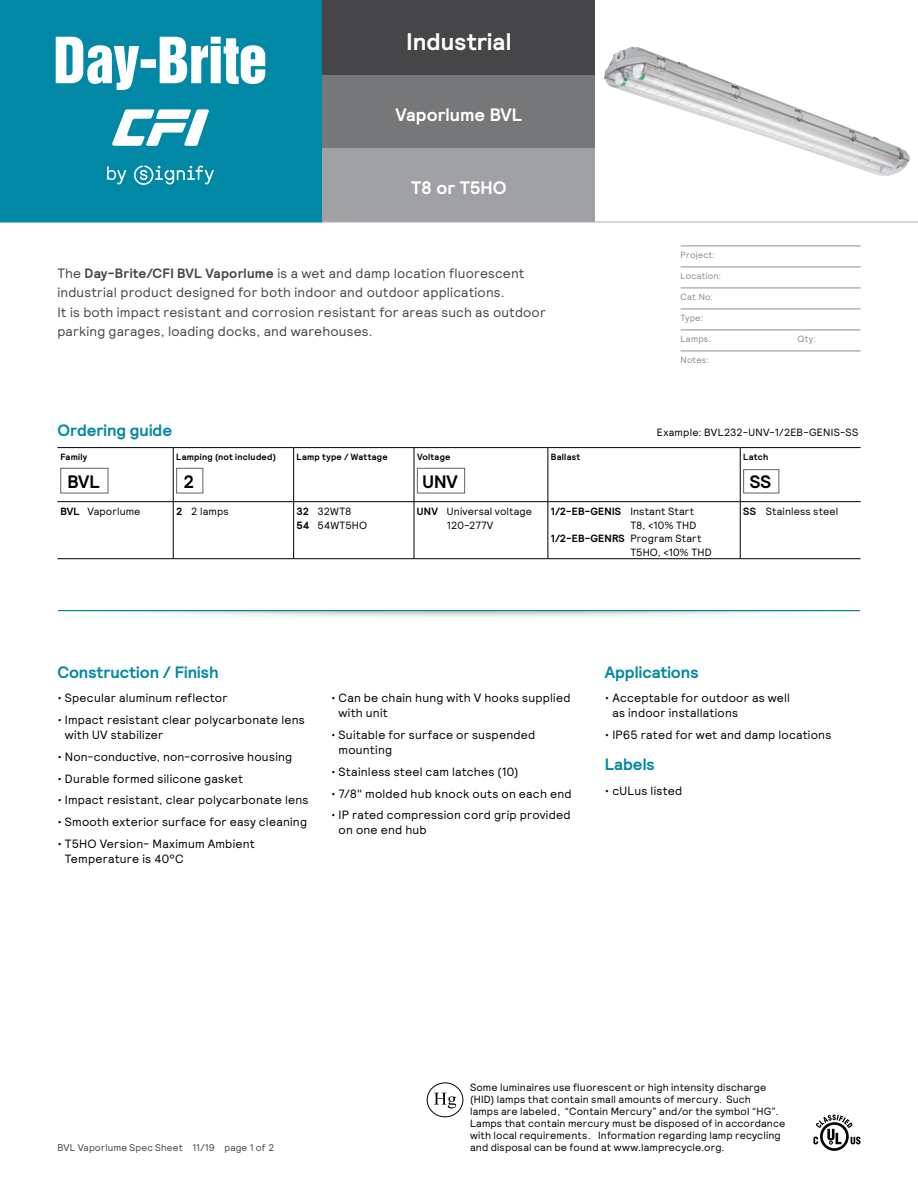
<style>
.page{position:relative;width:918px;height:1188px;background:#fff}
.page>*{position:absolute;margin:0;border:0;box-sizing:border-box;transform-origin:0 0}
.t1{font:700 24px "Relative";letter-spacing:.005em;color:#fff}
.t2{font:700 18px "Relative";color:#fff}
.t3{font:700 18px "Relative";letter-spacing:-.005em;color:#000}
.t4{font:700 16.5px "Relative";color:#0088a5}
.t5{font:13.5px/19.5px "Relative";letter-spacing:.015em;color:#464547}
.t6{font:12px/15px "Relative";letter-spacing:.02em;color:#000}
.t7{font:10.5px/12px "Relative";letter-spacing:.015em;color:#000}
.t8{font:700 10.5px "Relative";letter-spacing:.015em;color:#000}
.t9{font:9.75px "Relative";letter-spacing:.015em;color:#464547}
.t10{font:700 9px "Relative";letter-spacing:.03em;color:#000}
.t11{font:9px "Relative";letter-spacing:.02em;color:#8a8c8e}
.s1{font-weight:700}
.s2{font-weight:400}
</style>
<div class="page">
<div style="left:0;top:0;width:322px;height:222px;background:#0088a5"></div>
<div style="left:322px;top:0;width:274px;height:75px;background:#464547"></div>
<div style="left:322px;top:75px;width:274px;height:73px;background:#757779"></div>
<div style="left:322px;top:148px;width:274px;height:74px;background:#9fa1a4"></div>
<hr style="left:0;top:222px;width:322px;height:1px;background:#0088a5">
<hr style="left:322px;top:222px;width:274px;height:1px;background:#abadb0">
<hr style="left:596px;top:222px;width:322px;height:1px;background:#abadb0">
<svg style="left:56px;top:37px;width:209px;height:109px"></svg>
<svg style="left:107px;top:165px;width:107px;height:20px"></svg>
<hr style="left:681px;top:246px;width:180px;height:1px;background:#8a8c8e">
<hr style="left:681px;top:267px;width:180px;height:1px;background:#8a8c8e">
<hr style="left:681px;top:288px;width:180px;height:1px;background:#8a8c8e">
<hr style="left:681px;top:309px;width:180px;height:1px;background:#8a8c8e">
<hr style="left:681px;top:330px;width:180px;height:1px;background:#8a8c8e">
<hr style="left:681px;top:351px;width:180px;height:1px;background:#8a8c8e">
<hr style="left:57px;top:558px;width:116px;height:1px;background:#000">
<hr style="left:173px;top:558px;width:121px;height:1px;background:#000">
<hr style="left:294px;top:558px;width:120px;height:1px;background:#000">
<hr style="left:414px;top:558px;width:134px;height:1px;background:#000">
<hr style="left:548px;top:558px;width:192px;height:1px;background:#000">
<hr style="left:740px;top:558px;width:121px;height:1px;background:#000">
<hr style="left:173px;top:502px;width:1px;height:56px;background:#000">
<hr style="left:293px;top:502px;width:1px;height:56px;background:#000">
<hr style="left:414px;top:502px;width:1px;height:56px;background:#000">
<hr style="left:548px;top:502px;width:1px;height:56px;background:#000">
<hr style="left:740px;top:502px;width:1px;height:56px;background:#000">
<hr style="left:173px;top:448px;width:1px;height:53px;background:#000">
<hr style="left:293px;top:448px;width:1px;height:53px;background:#000">
<hr style="left:414px;top:448px;width:1px;height:53px;background:#000">
<hr style="left:548px;top:448px;width:1px;height:53px;background:#000">
<hr style="left:740px;top:448px;width:1px;height:53px;background:#000">
<hr style="left:57px;top:501px;width:116px;height:1px;background:#000">
<hr style="left:173px;top:501px;width:121px;height:1px;background:#000">
<hr style="left:294px;top:501px;width:120px;height:1px;background:#000">
<hr style="left:414px;top:501px;width:134px;height:1px;background:#000">
<hr style="left:548px;top:501px;width:192px;height:1px;background:#000">
<hr style="left:740px;top:501px;width:121px;height:1px;background:#000">
<hr style="left:57px;top:447px;width:116px;height:1px;background:#000">
<hr style="left:173px;top:447px;width:121px;height:1px;background:#000">
<hr style="left:294px;top:447px;width:120px;height:1px;background:#000">
<hr style="left:414px;top:447px;width:134px;height:1px;background:#000">
<hr style="left:548px;top:447px;width:192px;height:1px;background:#000">
<hr style="left:740px;top:447px;width:121px;height:1px;background:#000">
<div style="left:60px;top:468px;width:48px;height:25px;border:1px solid #636466"></div>
<div style="left:176px;top:468px;width:27px;height:25px;border:1px solid #636466"></div>
<div style="left:417px;top:468px;width:48px;height:25px;border:1px solid #636466"></div>
<div style="left:743px;top:469px;width:36px;height:24px;border:1px solid #636466"></div>
<div style="left:64px;top:601px;width:789px;height:19px;background:#000;opacity:.3"></div>
<hr style="left:57px;top:610px;width:804px;height:1px;background:#0088a5">
<div style="left:54px;top:595px;width:810px;height:15px;background:#fff"></div>
<img style="left:604px;top:46px;width:306px;height:130px">
<div style="left:427px;top:1083px;width:36px;height:34px;border:1px solid #000;border-radius:50%"></div>
<svg style="left:434px;top:1093px;width:22px;height:15px"></svg>
<svg style="left:820px;top:1122px;width:29px;height:29px"></svg>
<svg style="left:823px;top:1125px;width:23px;height:23px"></svg>
<svg style="left:813px;top:1114px;width:48px;height:30px"></svg>
<h1 class="t1" style="left:407px;top:25px;width:106px">Industrial</h1>
<h2 class="t2" style="left:396px;top:103px;width:128px">Vaporlume BVL</h2>
<h2 class="t2" style="left:411px;top:176px;width:97px">T8 or T5HO</h2>
<p class="t5" style="left:57px;top:263px;width:490px">The <span class="s1">Day-Brite/CFI BVL Vaporlume</span> is a wet and damp location fluorescent industrial product designed for both indoor and outdoor applications.<br>It is both impact resistant and corrosion resistant for areas such as outdoor parking garages, loading docks, and warehouses.</p>
<p class="t11" style="left:681px;top:249px;width:36px">Project:</p>
<p class="t11" style="left:681px;top:270px;width:42px">Location:</p>
<p class="t11" style="left:681px;top:291px;width:34px">Cat.No:</p>
<p class="t11" style="left:681px;top:312px;width:24px">Type:</p>
<p class="t11" style="left:681px;top:333px;width:32px">Lamps:</p>
<p class="t11" style="left:798px;top:333px;width:20px">Qty:</p>
<p class="t11" style="left:681px;top:354px;width:30px">Notes:</p>
<h3 class="t4" style="left:57px;top:419px;width:116px">Ordering guide</h3>
<p class="t7" style="left:657px;top:426px;width:203px">Example: BVL232-UNV-1/2EB-GENIS-SS</p>
<p class="t10" style="left:60px;top:451px;width:28px">Family</p>
<h2 class="t3" style="left:67px;top:470px;width:34px">BVL</h2>
<p class="t10" style="left:176px;top:451px;width:101px">Lamping (not included)</p>
<h2 class="t3" style="left:184px;top:470px;width:12px">2</h2>
<p class="t10" style="left:297px;top:451px;width:93px">Lamp type / Wattage</p>
<p class="t10" style="left:417px;top:451px;width:35px">Voltage</p>
<h2 class="t3" style="left:423px;top:470px;width:37px">UNV</h2>
<p class="t10" style="left:551px;top:451px;width:31px">Ballast</p>
<p class="t10" style="left:743px;top:451px;width:27px">Latch</p>
<h2 class="t3" style="left:750px;top:470px;width:23px">SS</h2>
<p class="t7" style="left:60px;top:505px;width:82px"><span class="s1">BVL</span> Vaporlume</p>
<p class="t7" style="left:176px;top:505px;width:54px"><span class="s1">2</span> 2 lamps</p>
<p class="t7" style="left:297px;top:504px;width:72px;line-height:13.5px"><span class="s1">32</span> 32WT8<br><span class="s1">54</span> 54WT5HO</p>
<p class="t7" style="left:447px;top:504px;width:87px;line-height:13.5px;text-indent:-30px"><span class="s1">UNV</span> Universal voltage<br>120-277V</p>
<p class="t8" style="left:551px;top:505px;width:145px">1/2-EB-GENIS <span class="s2">Instant Start</span></p>
<p class="t7" style="left:630px;top:519px;width:68px">T8, &lt;10% THD</p>
<p class="t8" style="left:551px;top:532px;width:152px">1/2-EB-GENRS <span class="s2">Program Start</span></p>
<p class="t7" style="left:630px;top:546px;width:83px">T5HO, &lt;10% THD</p>
<p class="t7" style="left:743px;top:505px;width:97px"><span class="s1">SS</span> Stainless steel</p>
<h3 class="t4" style="left:57px;top:661px;width:163px">Construction / Finish</h3>
<p class="t6" style="left:57px;top:690px;width:172px">• Specular aluminum reflector</p>
<p class="t6" style="left:65px;top:712px;width:242px;text-indent:-8px">• Impact resistant clear polycarbonate lens with UV stabilizer</p>
<p class="t6" style="left:57px;top:749px;width:236px">• Non-conductive, non-corrosive housing</p>
<p class="t6" style="left:57px;top:771px;width:187px">• Durable formed silicone gasket</p>
<p class="t6" style="left:57px;top:792px;width:253px">• Impact resistant, clear polycarbonate lens</p>
<p class="t6" style="left:57px;top:814px;width:251px">• Smooth exterior surface for easy cleaning</p>
<p class="t6" style="left:65px;top:836px;width:191px;text-indent:-8px">• T5HO Version- Maximum Ambient<br>Temperature is 40°C</p>
<p class="t6" style="left:339px;top:690px;width:233px;text-indent:-8px">• Can be chain hung with V hooks supplied with unit</p>
<p class="t6" style="left:339px;top:727px;width:198px;text-indent:-8px">• Suitable for surface or suspended mounting</p>
<p class="t6" style="left:331px;top:764px;width:189px">• Stainless steel cam latches (10)</p>
<p class="t6" style="left:331px;top:786px;width:242px">• 7/8" molded hub knock outs on each end</p>
<p class="t6" style="left:339px;top:807px;width:234px;text-indent:-8px">• IP rated compression cord grip provided on one end hub</p>
<h3 class="t4" style="left:605px;top:661px;width:95px">Applications</h3>
<p class="t6" style="left:612px;top:690px;width:179px;text-indent:-8px">• Acceptable for outdoor as well as indoor installations</p>
<p class="t6" style="left:605px;top:727px;width:228px">• IP65 rated for wet and damp locations</p>
<h3 class="t4" style="left:605px;top:753px;width:51px">Labels</h3>
<p class="t6" style="left:605px;top:783px;width:79px">• cULus listed</p>
<p class="t9" style="left:57px;top:1141px;width:219px">BVL Vaporlume Spec Sheet 11/19 page 1 of 2</p>
<p class="t7" style="left:470px;top:1081px;width:317px">Some luminaires use fluorescent or high intensity discharge (HID) lamps that contain small amounts of mercury. Such<br>lamps are labeled, “Contain Mercury” and/or the symbol “HG”.<br>Lamps that contain mercury must be disposed of in accordance with local requirements. Information regarding lamp recycling and disposal can be found at www.lamprecycle.org.</p>
</div>
